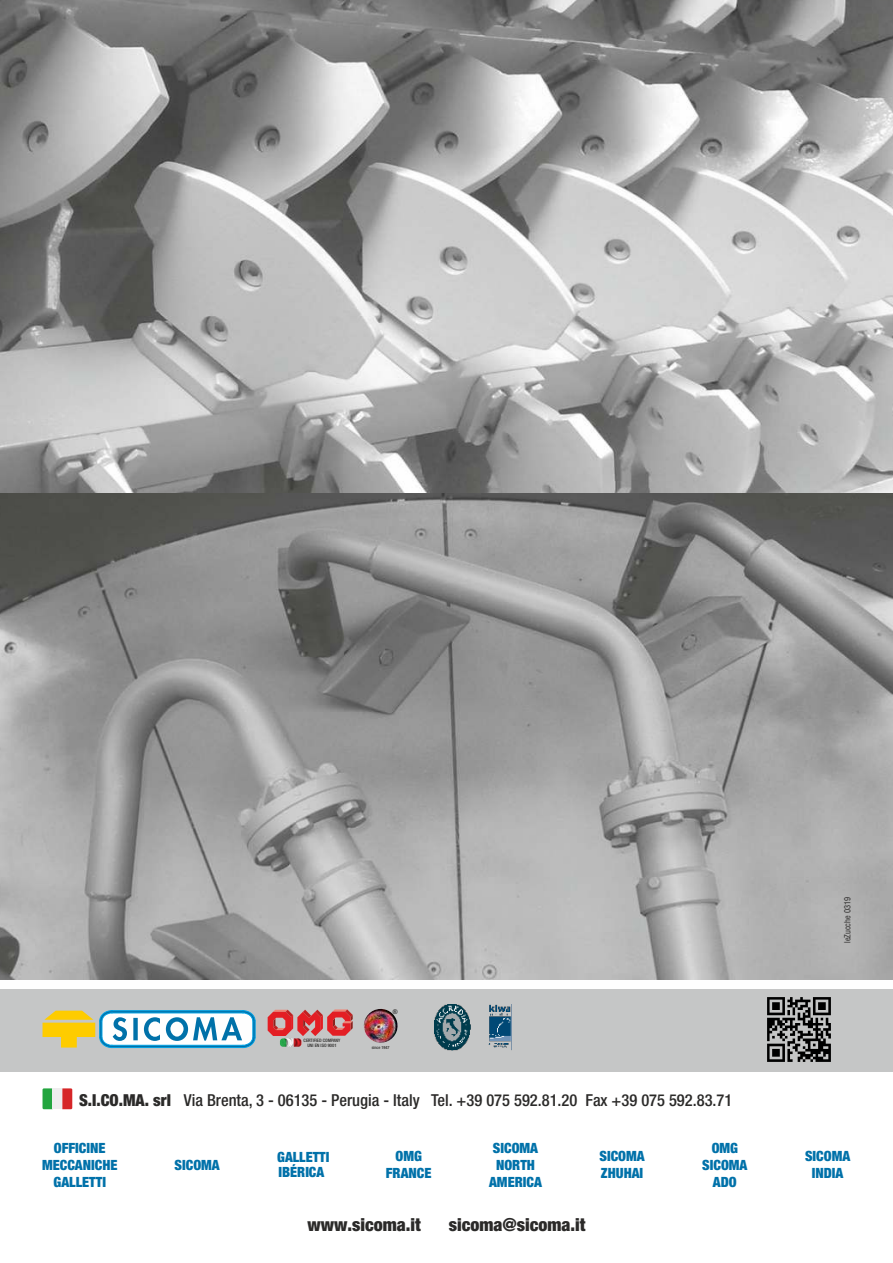
<style>
.page{position:relative;width:893px;height:1263px;background:#fff}
.page>*{position:absolute;margin:0;border:0;box-sizing:border-box;transform-origin:0 0}
.t1{font:900 condensed 18px "Helvetica Neue LT";color:#2b2a29}
.t2{font:500 condensed 16.5px "Helvetica Neue LT";color:#2b2a29}
.t3{font:900 condensed 14.1px/17px "Helvetica Neue LT";color:#0071a9;text-align:center}
.t4{font:condensed 8.25px "Swiss 721 BT";color:#2b2a29}
.t5{font:700 6.45px "Arial";color:#2b2a29}
.t6{font:500 condensed 4.65px/4.8px "Helvetica Neue LT";color:#2b2a29;text-align:center}
.t7{font:500 condensed 4.2px "Helvetica Neue LT";color:#2b2a29}
.s1{font-weight:900}
</style>
<div class="page">
<img style="left:0;top:0;width:893px;height:493px">
<svg style="left:0;top:493px;width:893px;height:487px;background:#989898"></svg>
<div style="left:0;top:986px;width:893px;height:85px;background:#c5c6c6"></div>
<img style="left:767px;top:997px;width:64px;height:64px">
<svg style="left:43px;top:1010px;width:212px;height:38px;background:#abc9ba"></svg>
<img style="left:363px;top:1008px;width:35px;height:35px">
<svg style="left:268px;top:1009px;width:85px;height:27px"></svg>
<img style="left:280px;top:1038px;width:21px;height:9px;border-radius:3px">
<svg style="left:43px;top:1088px;width:9px;height:21px"></svg>
<svg style="left:62px;top:1088px;width:10px;height:21px"></svg>
<div style="left:52px;top:1088px;width:10px;height:21px;background:#eeedee"></div>
<img style="left:435px;top:1004px;width:76px;height:46px">
<div style="left:0;top:980px;width:893px;height:8px;background:#fefefe"></div>
<p class="t6" style="left:304px;top:1038px;width:38px">CERTIFIED COMPANY<br>UNI EN ISO 9001</p>
<p class="t5" style="left:393px;top:1009px;width:6px">®</p>
<p class="t7" style="left:372px;top:1045px;width:19px">since 1947</p>
<p class="t4" style="left:844px;top:943px;width:48px;rotate:-90deg">leZucche 0319</p>
<p class="t2" style="left:79px;top:1090px;width:655px"><span class="s1">S.I.CO.MA. srl</span> Via Brenta, 3 - 06135 - Perugia - Italy Tel. +39 075 592.81.20 Fax +39 075 592.83.71</p>
<p class="t3" style="left:42px;top:1139px;width:77px">OFFICINE<br>MECCANICHE<br>GALLETTI</p>
<p class="t3" style="left:489px;top:1139px;width:54px">SICOMA<br>NORTH<br>AMERICA</p>
<p class="t3" style="left:702px;top:1139px;width:47px">OMG<br>SICOMA<br>ADO</p>
<p class="t3" style="left:175px;top:1156px;width:47px">SICOMA</p>
<p class="t3" style="left:599px;top:1147px;width:47px;text-align:left">SICOMA<br>ZHUHAI</p>
<p class="t3" style="left:805px;top:1147px;width:47px">SICOMA<br>INDIA</p>
<p class="t3" style="left:386px;top:1147px;width:47px">OMG<br>FRANCE</p>
<p class="t3" style="left:277px;top:1149px;width:54px;line-height:15.3px;text-align:left">GALLETTI<br>IBÉRICA</p>
<p class="t1" style="left:307px;top:1214px;width:115px">www.sicoma.it</p>
<p class="t1" style="left:449px;top:1214px;width:138px">sicoma@sicoma.it</p>
</div>
